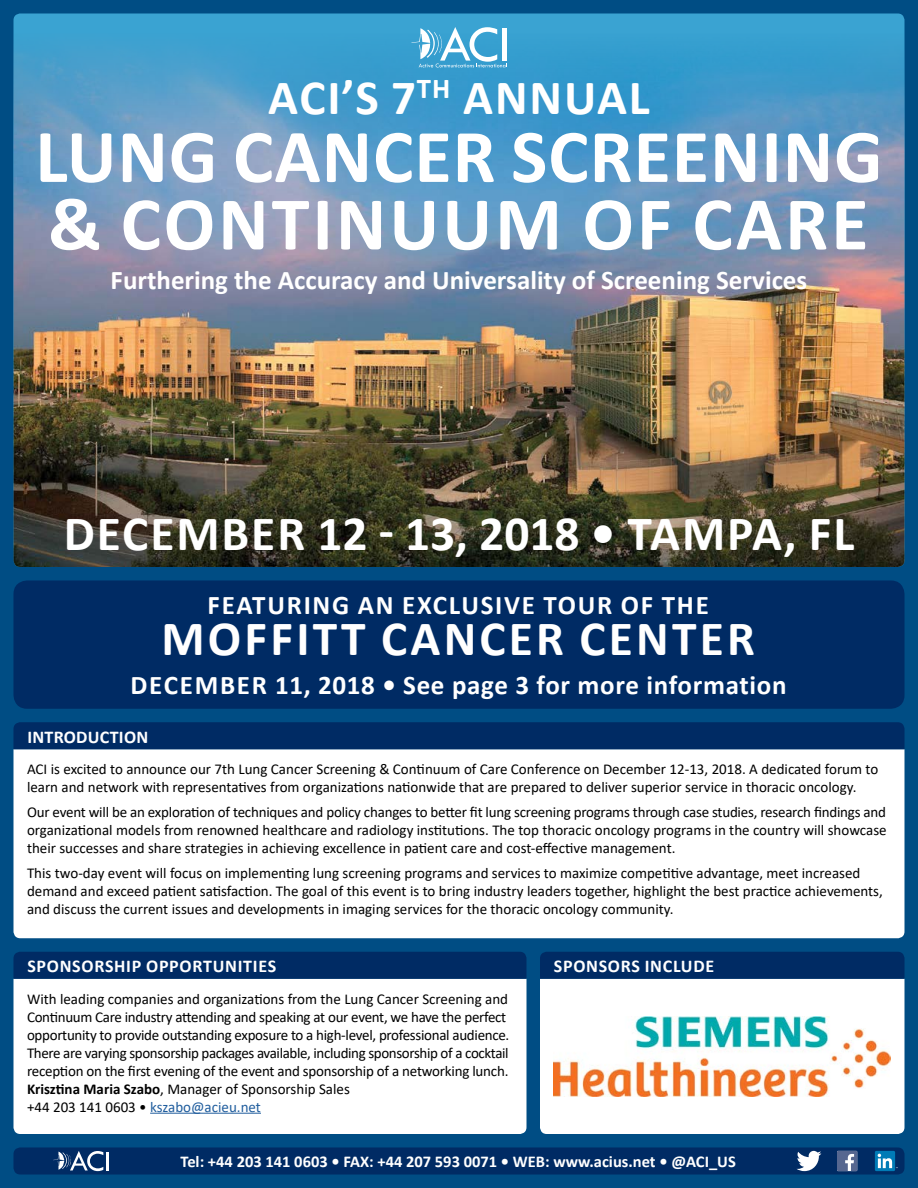
<style>
.page{position:relative;width:918px;height:1188px;background:#004d84}
.page>*{position:absolute;margin:0;border:0;box-sizing:border-box;transform-origin:0 0}
.t1{font:700 76.5px/67.5px "Calibri";letter-spacing:.01em;color:#fff}
.t2{font:700 49.5px "Calibri";letter-spacing:.04em;color:#fff}
.t3{font:700 49.5px "Calibri";letter-spacing:.065em;color:#fff}
.t4{font:700 27px "Calibri";color:#fff}
.t5{font:700 27px "Calibri";letter-spacing:.035em;color:#fff}
.t6{font:700 27px "Calibri";letter-spacing:.065em;color:#fff}
.t7{font:700 18px "Calibri";letter-spacing:.04em;color:#fff}
.t8{font:700 18px "Calibri";letter-spacing:.015em;color:#fff}
.t9{font:700 16.5px "Calibri";color:#fff}
.t10{font:15px/18px "Calibri";color:#000}
.t11{font:15px/18px "Calibri";letter-spacing:-.02em;color:#000}
.s1{font-weight:700}
.s2{color:#215e9e}
</style>
<div class="page">
<div style="left:540px;top:979px;width:364px;height:155px;background:#fff"></div>
<img style="left:554px;top:1017px;width:337px;height:79px">
<div style="left:540px;top:952px;width:364px;height:27px;background:#002b64"></div>
<div style="left:14px;top:979px;width:512px;height:155px;background:#fff"></div>
<hr style="left:150px;top:1113px;width:111px;height:1px;background:#215e9e">
<div style="left:14px;top:952px;width:512px;height:27px;background:#002b64"></div>
<div style="left:14px;top:14px;width:890px;height:553px;background:#3aa3d2;border-radius:7px"></div>
<img style="left:14px;top:49px;width:890px;height:518px">
<div style="left:14px;top:749px;width:890px;height:189px;background:#fff"></div>
<div style="left:14px;top:722px;width:890px;height:27px;background:#002b64"></div>
<svg style="left:411px;top:27px;width:96px;height:40px"></svg>
<div style="left:14px;top:580px;width:890px;height:129px;background:#002b64;border-radius:14px"></div>
<div style="left:14px;top:1148px;width:890px;height:26px;background:#002b64;border-radius:7px"></div>
<svg style="left:875px;top:1151px;width:20px;height:20px"></svg>
<svg style="left:878px;top:1154px;width:20px;height:14px"></svg>
<svg style="left:837px;top:1151px;width:20px;height:20px"></svg>
<svg style="left:796px;top:1151px;width:25px;height:20px"></svg>
<hr style="left:106px;top:1152px;width:3px;height:18px;background:#fff">
<svg style="left:53px;top:1151px;width:50px;height:20px"></svg>
<h2 class="t2" style="left:268px;top:63px;width:383px">ACI’S 7<sup>TH</sup> ANNUAL</h2>
<h1 class="t1" style="left:35px;top:122px;width:849px">LUNG CANCER SCREENING &amp; CONTINUUM OF CARE</h1>
<h3 class="t4" style="left:111px;top:261px;width:698px">Furthering the Accuracy and Universality of Screening Services</h3>
<h2 class="t2" style="left:64px;top:499px;width:792px">DECEMBER 12 - 13, 2018 • TAMPA, FL</h2>
<h3 class="t6" style="left:208px;top:586px;width:503px">FEATURING AN EXCLUSIVE TOUR OF THE</h3>
<h2 class="t3" style="left:162px;top:603px;width:595px">MOFFITT CANCER CENTER</h2>
<h3 class="t5" style="left:131px;top:666px;width:657px">DECEMBER 11, 2018 • See page 3 for more information</h3>
<p class="t8" style="left:27px;top:724px;width:122px">INTRODUCTION</p>
<p class="t10" style="left:27px;top:760px;width:853px">ACI is excited to announce our 7th Lung Cancer Screening &amp; Continuum of Care Conference on December 12-13, 2018. A dedicated forum to learn and network with representatives from organizations nationwide that are prepared to deliver superior service in thoracic oncology.</p>
<p class="t10" style="left:27px;top:802px;width:861px;text-align:justify">Our event will be an exploration of techniques and policy changes to better fit lung screening programs through case studies, research findings and organizational models from renowned healthcare and radiology institutions. The top thoracic oncology programs in the country will showcase their successes and share strategies in achieving excellence in patient care and cost-effective management.</p>
<p class="t10" style="left:27px;top:863px;width:857px">This two-day event will focus on implementing lung screening programs and services to maximize competitive advantage, meet increased demand and exceed patient satisfaction. The goal of this event is to bring industry leaders together, highlight the best practice achievements, and discuss the current issues and developments in imaging services for the thoracic oncology community.</p>
<p class="t7" style="left:27px;top:953px;width:250px">SPONSORSHIP OPPORTUNITIES</p>
<p class="t11" style="left:27px;top:989px;width:484px">With leading companies and organizations from the Lung Cancer Screening and Continuum Care industry attending and speaking at our event, we have the perfect opportunity to provide outstanding exposure to a high-level, professional audience.<br>There are varying sponsorship packages available, including sponsorship of a cocktail reception on the first evening of the event and sponsorship of a networking lunch.<br><span class="s1">Krisztina Maria Szabo</span>, Manager of Sponsorship Sales<br>+44 203 141 0603 • <span class="s2">kszabo@acieu.net</span></p>
<p class="t7" style="left:554px;top:953px;width:162px">SPONSORS INCLUDE</p>
<p class="t9" style="left:181px;top:1150px;width:557px">Tel: +44 203 141 0603 • FAX: +44 207 593 0071 • WEB: www.acius.net • @ACI_US</p>
</div>
